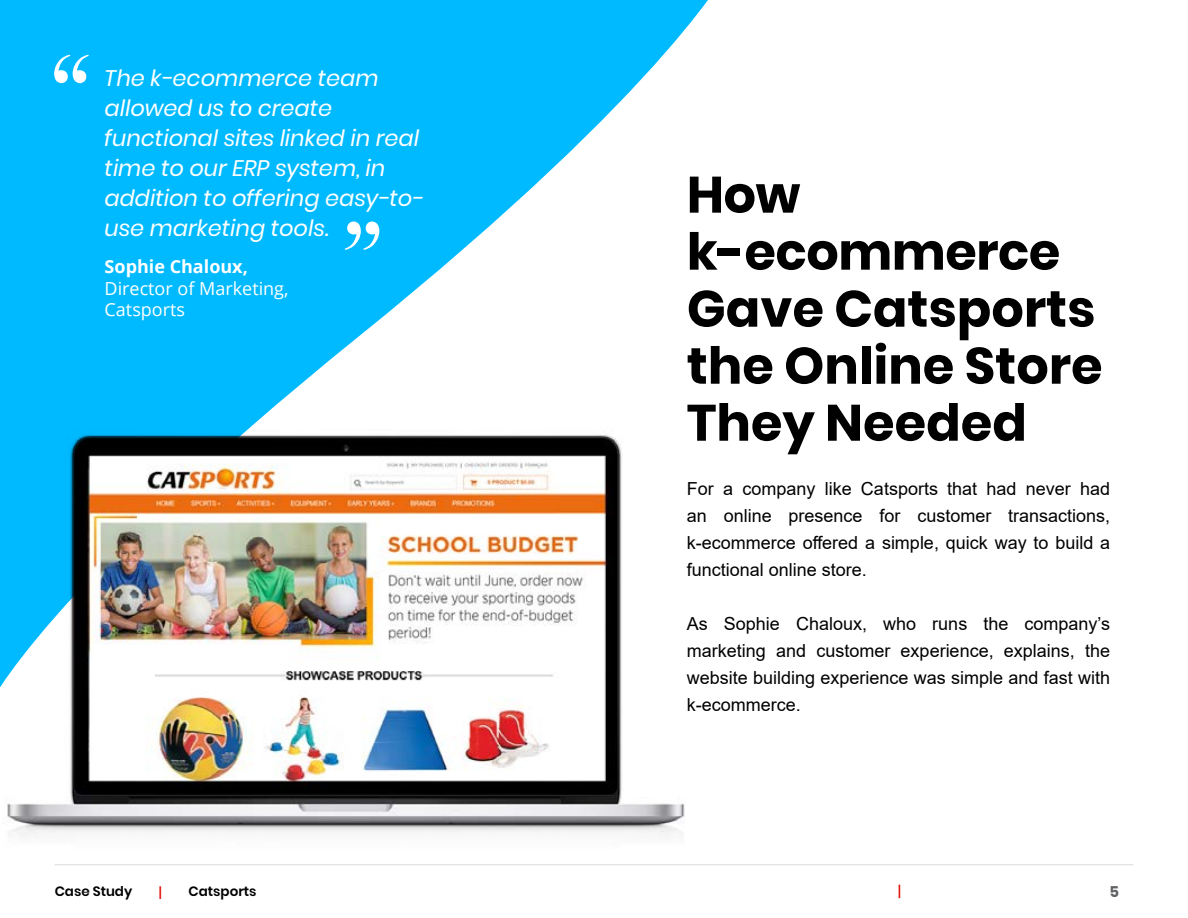
<style>
.page{position:relative;width:1188px;height:918px;background:#fff}
.page>*{position:absolute;margin:0;border:0;box-sizing:border-box;transform-origin:0 0}
.t1{font:111px "Bask Old Face";color:#fff}
.t2{font:700 51px/57px "Poppins";color:#000}
.t3{font:italic 22.5px/30px "Poppins";color:#fff}
.t4{font:18px/27px "Arial";color:#000;text-align:justify}
.t5{font:18px/21.6px "Open Sans";color:#fff}
.t6{font:700 18px "Open Sans";color:#fff}
.t7{font:700 15px "Poppins";color:#616264}
.t8{font:600 13.5px "Poppins";color:#000}
.t9{font:700 13.5px "Arial";color:#e00600}
.t10{font:700 13.5px "Open Sans";color:#e00600}
</style>
<div class="page">
<hr style="left:55px;top:864px;width:1078px;height:1px;background:#dadbd9">
<svg style="left:0;top:0;width:708px;height:688px;fill:#00baff"></svg>
<img style="left:2px;top:429px;width:687px;height:407px">
<h1 class="t1" style="left:49px;top:33px;width:46px">“</h1>
<p class="t3" style="left:105px;top:64px;width:320px">The k-ecommerce team allowed us to create functional sites linked in real time to our ERP system, in addition to offering easy-to&shy;use marketing tools.</p>
<h1 class="t1" style="left:384px;top:272px;width:46px;rotate:-180deg">“</h1>
<p class="t6" style="left:105px;top:254px;width:145px">Sophie Chaloux,</p>
<p class="t5" style="left:105px;top:277px;width:185px">Director of Marketing,<br>Catsports</p>
<h2 class="t2" style="left:687px;top:167px;width:417px">How k-ecommerce<br>Gave Catsports the Online Store<br>They Needed</h2>
<p class="t4" style="left:687px;top:475px;width:425px">For a company like Catsports that had never had an online presence for customer transactions, k-ecommerce offered a simple, quick way to build a functional online store.</p>
<p class="t4" style="left:687px;top:610px;width:425px">As Sophie Chaloux, who runs the company’s marketing and customer experience, explains, the website building experience was simple and fast with k-ecommerce.</p>
<p class="t8" style="left:55px;top:883px;width:79px">Case Study</p>
<p class="t9" style="left:159px;top:881px;width:5px">|</p>
<p class="t8" style="left:189px;top:883px;width:70px">Catsports</p>
<p class="t10" style="left:896px;top:881px;width:9px">|</p>
<p class="t7" style="left:1110px;top:883px;width:11px">5</p>
</div>
